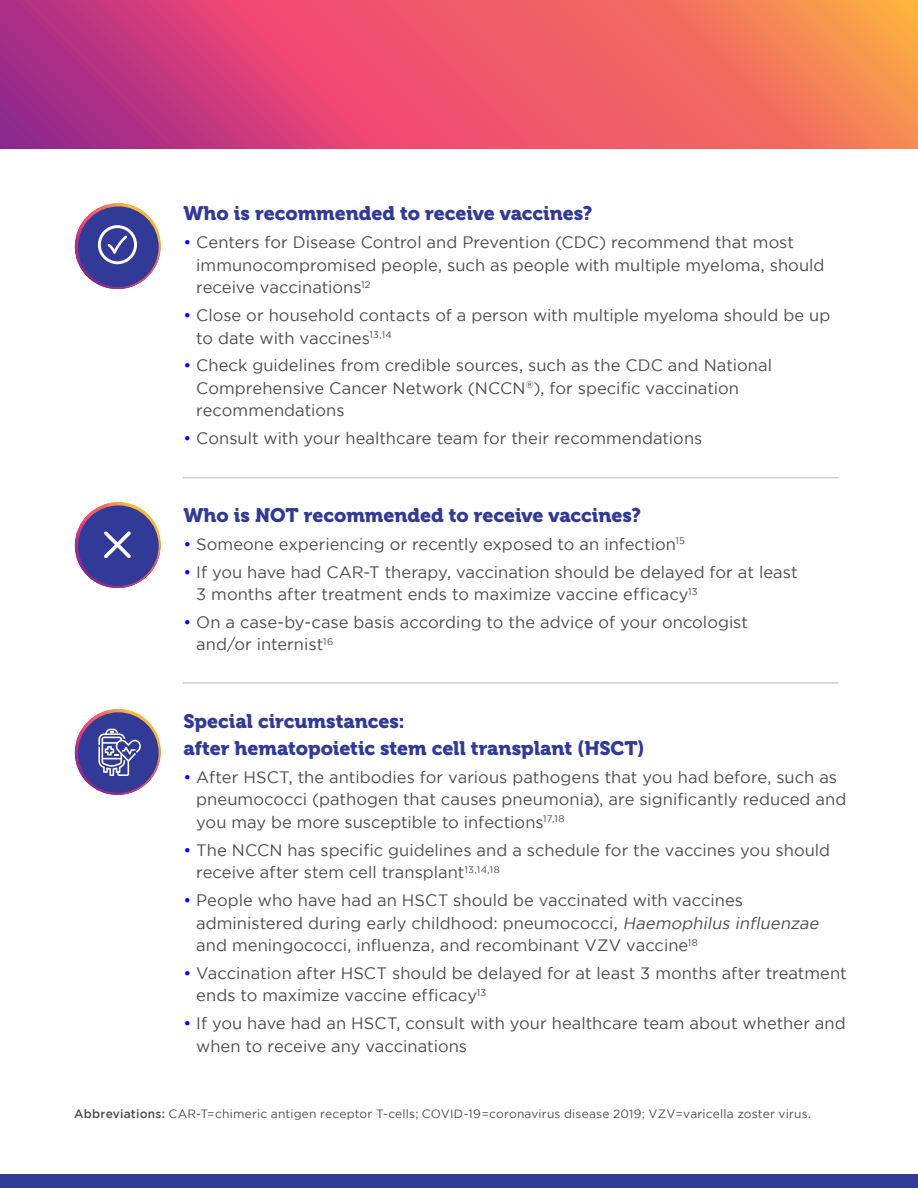
<style>
.page{position:relative;width:918px;height:1188px;background:#fff}
.page>*{position:absolute;margin:0;border:0;box-sizing:border-box;transform-origin:0 0}
.t1{font:19.5px/27px "Museo 900";color:#313b97}
.t2{font:16.5px/22.5px "Gotham";letter-spacing:.005em;color:#4d4d4f}
.t3{font:12px "Gotham";letter-spacing:.015em;color:#4d4d4f}
.s1{color:#00f}
.s2{font-style:italic}
.s3{font-weight:500}
</style>
<div class="page">
<svg style="left:0;top:0;width:918px;height:148px;background:#e1576c"></svg>
<div style="left:0;top:1174px;width:918px;height:14px;background:#313b97"></div>
<svg style="left:75px;top:709px;width:86px;height:86px"></svg>
<svg style="left:75px;top:203px;width:86px;height:86px"></svg>
<svg style="left:75px;top:502px;width:86px;height:86px"></svg>
<hr style="left:183px;top:477px;width:655px;height:1px;background:#bbbdbf">
<hr style="left:183px;top:683px;width:655px;height:1px;background:#bbbdbf">
<p class="t1" style="left:183px;top:200px;width:410px">Who is recommended to receive vaccines?</p>
<p class="t2" style="left:196px;top:231px;width:630px;text-indent:-13px"><span class="s1">•</span> Centers for Disease Control and Prevention (CDC) recommend that most immunocompromised people, such as people with multiple myeloma, should receive vaccinations<sup>12</sup></p>
<p class="t2" style="left:196px;top:304px;width:636px;text-indent:-13px"><span class="s1">•</span> Close or household contacts of a person with multiple myeloma should be up to date with vaccines<sup>13,14</sup></p>
<p class="t2" style="left:196px;top:354px;width:577px;text-indent:-13px"><span class="s1">•</span> Check guidelines from credible sources, such as the CDC and National<br>Comprehensive Cancer Network (NCCN<sup>®</sup>), for specific vaccination recommendations</p>
<p class="t2" style="left:183px;top:427px;width:521px"><span class="s1">•</span> Consult with your healthcare team for their recommendations</p>
<p class="t1" style="left:183px;top:502px;width:459px">Who is NOT recommended to receive vaccines?</p>
<p class="t2" style="left:183px;top:532px;width:503px"><span class="s1">•</span> Someone experiencing or recently exposed to an infection<sup>15</sup></p>
<p class="t2" style="left:196px;top:560px;width:603px;text-indent:-13px"><span class="s1">•</span> If you have had CAR-T therapy, vaccination should be delayed for at least<br>3 months after treatment ends to maximize vaccine efficacy<sup>13</sup></p>
<p class="t2" style="left:196px;top:611px;width:554px;text-indent:-13px"><span class="s1">•</span> On a case-by-case basis according to the advice of your oncologist and/or internist<sup>16</sup></p>
<p class="t1" style="left:183px;top:708px;width:463px">Special circumstances:<br>after hematopoietic stem cell transplant (HSCT)</p>
<p class="t2" style="left:196px;top:765px;width:652px;text-indent:-13px"><span class="s1">•</span> After HSCT, the antibodies for various pathogens that you had before, such as pneumococci (pathogen that causes pneumonia), are significantly reduced and you may be more susceptible to infections<sup>17,18</sup></p>
<p class="t2" style="left:196px;top:838px;width:636px;text-indent:-13px"><span class="s1">•</span> The NCCN has specific guidelines and a schedule for the vaccines you should receive after stem cell transplant<sup>13,14,18</sup></p>
<p class="t2" style="left:196px;top:889px;width:627px;text-indent:-13px"><span class="s1">•</span> People who have had an HSCT should be vaccinated with vaccines administered during early childhood: pneumococci, <span class="s2">Haemophilus influenzae </span>and meningococci, influenza, and recombinant VZV vaccine<sup>18</sup></p>
<p class="t2" style="left:196px;top:962px;width:652px;text-indent:-13px"><span class="s1">•</span> Vaccination after HSCT should be delayed for at least 3 months after treatment ends to maximize vaccine efficacy<sup>13</sup></p>
<p class="t2" style="left:196px;top:1012px;width:651px;text-indent:-13px"><span class="s1">•</span> If you have had an HSCT, consult with your healthcare team about whether and when to receive any vaccinations</p>
<p class="t3" style="left:74px;top:1107px;width:738px"><span class="s3">Abbreviations:</span> CAR-T=chimeric antigen receptor T-cells; COVID-19=coronavirus disease 2019; VZV=varicella zoster virus.</p>
</div>
